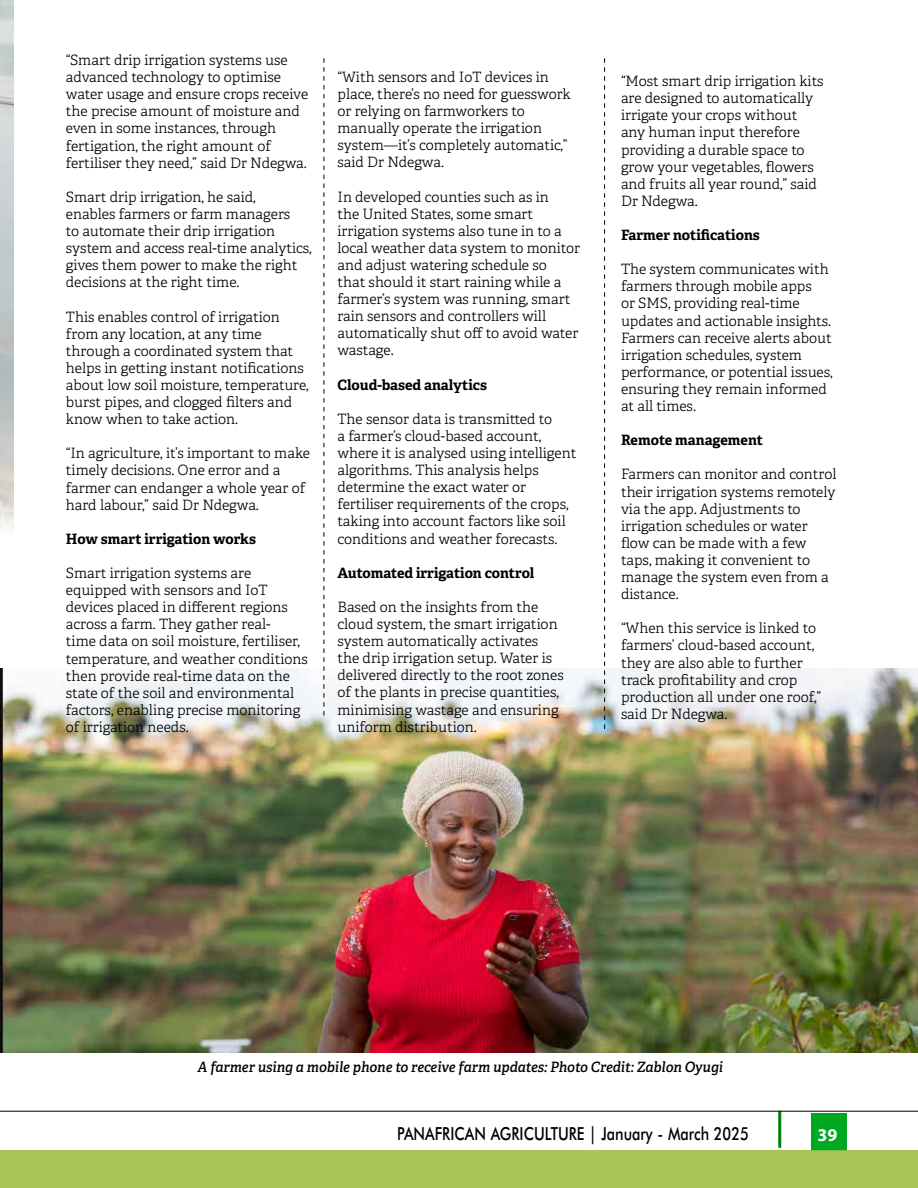
<style>
.page{position:relative;width:918px;height:1188px;background:#fff}
.page>*{position:absolute;margin:0;border:0;box-sizing:border-box;transform-origin:0 0}
.t1{font:500 18px "Futura BT";color:#000;scale:.8 1}
.t2{font:700 18px "Myriad";color:#fff}
.t3{font:300 14.25px/17.1px "Adelle";color:#000}
.t4{font:700 14.25px "Adelle";color:#000}
.t5{font:italic 600 14.25px "Adelle";color:#000;scale:.96 1}
</style>
<div class="page">
<div style="left:0;top:1150px;width:918px;height:38px;background:#aac457"></div>
<div style="left:812px;top:1113px;width:35px;height:38px;background:#7bc145"></div>
<hr style="left:778px;top:1111px;width:3px;height:37px;background:#00810c">
<hr style="left:0;top:1111px;width:918px;height:1px;background:#000">
<div style="left:812px;top:1113px;width:35px;height:37px;background:#00a822"></div>
<img style="left:0;top:668px;width:918px;height:385px">
<svg style="left:324px;top:58px;width:1px;height:657px"></svg>
<svg style="left:604px;top:58px;width:1px;height:671px"></svg>
<p class="t3" style="left:66px;top:52px;width:244px">“Smart drip irrigation systems use advanced technology to optimise water usage and ensure crops receive the precise amount of moisture and even in some instances, through fertigation, the right amount of fertiliser they need,” said Dr Ndegwa.</p>
<p class="t3" style="left:66px;top:189px;width:247px">Smart drip irrigation, he said,<br>enables farmers or farm managers<br>to automate their drip irrigation system and access real-time analytics, gives them power to make the right decisions at the right time.</p>
<p class="t3" style="left:66px;top:308px;width:244px">This enables control of irrigation from any location, at any time through a coordinated system that helps in getting instant notifications about low soil moisture, temperature, burst pipes, and clogged filters and know when to take action.</p>
<p class="t3" style="left:66px;top:445px;width:246px">“In agriculture, it’s important to make timely decisions. One error and a farmer can endanger a whole year of hard labour,” said Dr Ndegwa.</p>
<p class="t4" style="left:66px;top:530px;width:192px">How smart irrigation works</p>
<p class="t3" style="left:66px;top:565px;width:243px">Smart irrigation systems are equipped with sensors and IoT devices placed in different regions across a farm. They gather real-<br>time data on soil moisture, fertiliser, temperature, and weather conditions then provide real-time data on the state of the soil and environmental factors, enabling precise monitoring of irrigation needs.</p>
<p class="t3" style="left:337px;top:69px;width:235px">“With sensors and IoT devices in place, there’s no need for guesswork or relying on farmworkers to manually operate the irrigation system—it’s completely automatic,” said Dr Ndegwa.</p>
<p class="t3" style="left:337px;top:188px;width:244px">In developed counties such as in<br>the United States, some smart irrigation systems also tune in to a local weather data system to monitor and adjust watering schedule so<br>that should it start raining while a farmer’s system was running, smart rain sensors and controllers will automatically shut off to avoid water wastage.</p>
<p class="t4" style="left:337px;top:376px;width:151px">Cloud-based analytics</p>
<p class="t3" style="left:337px;top:411px;width:240px">The sensor data is transmitted to<br>a farmer’s cloud-based account, where it is analysed using intelligent algorithms. This analysis helps determine the exact water or fertiliser requirements of the crops, taking into account factors like soil conditions and weather forecasts.</p>
<p class="t4" style="left:337px;top:564px;width:198px">Automated irrigation control</p>
<p class="t3" style="left:337px;top:599px;width:228px">Based on the insights from the cloud system, the smart irrigation system automatically activates<br>the drip irrigation setup. Water is delivered directly to the root zones of the plants in precise quantities, minimising wastage and ensuring uniform distribution.</p>
<p class="t3" style="left:621px;top:73px;width:204px">“Most smart drip irrigation kits are designed to automatically irrigate your crops without any human input therefore providing a durable space to grow your vegetables, flowers and fruits all year round,” said<br>Dr Ndegwa.</p>
<p class="t4" style="left:621px;top:226px;width:140px">Farmer notifications</p>
<p class="t3" style="left:621px;top:261px;width:213px">The system communicates with farmers through mobile apps<br>or SMS, providing real-time updates and actionable insights.<br>Farmers can receive alerts about irrigation schedules, system performance, or potential issues, ensuring they remain informed at all times.</p>
<p class="t4" style="left:621px;top:431px;width:144px">Remote management</p>
<p class="t3" style="left:621px;top:466px;width:217px">Farmers can monitor and control their irrigation systems remotely via the app. Adjustments to irrigation schedules or water flow can be made with a few taps, making it convenient to manage the system even from a distance.</p>
<p class="t3" style="left:621px;top:620px;width:202px">“When this service is linked to farmers’ cloud-based account, they are also able to further track profitability and crop production all under one roof,” said Dr Ndegwa.</p>
<p class="t5" style="left:198px;top:1058px;width:549px">A farmer using a mobile phone to receive farm updates: Photo Credit: Zablon Oyugi</p>
<p class="t1" style="left:397px;top:1123px;width:441px">panafrican agriculture | January - March 2025</p>
<p class="t2" style="left:817px;top:1126px;width:21px">39</p>
</div>
